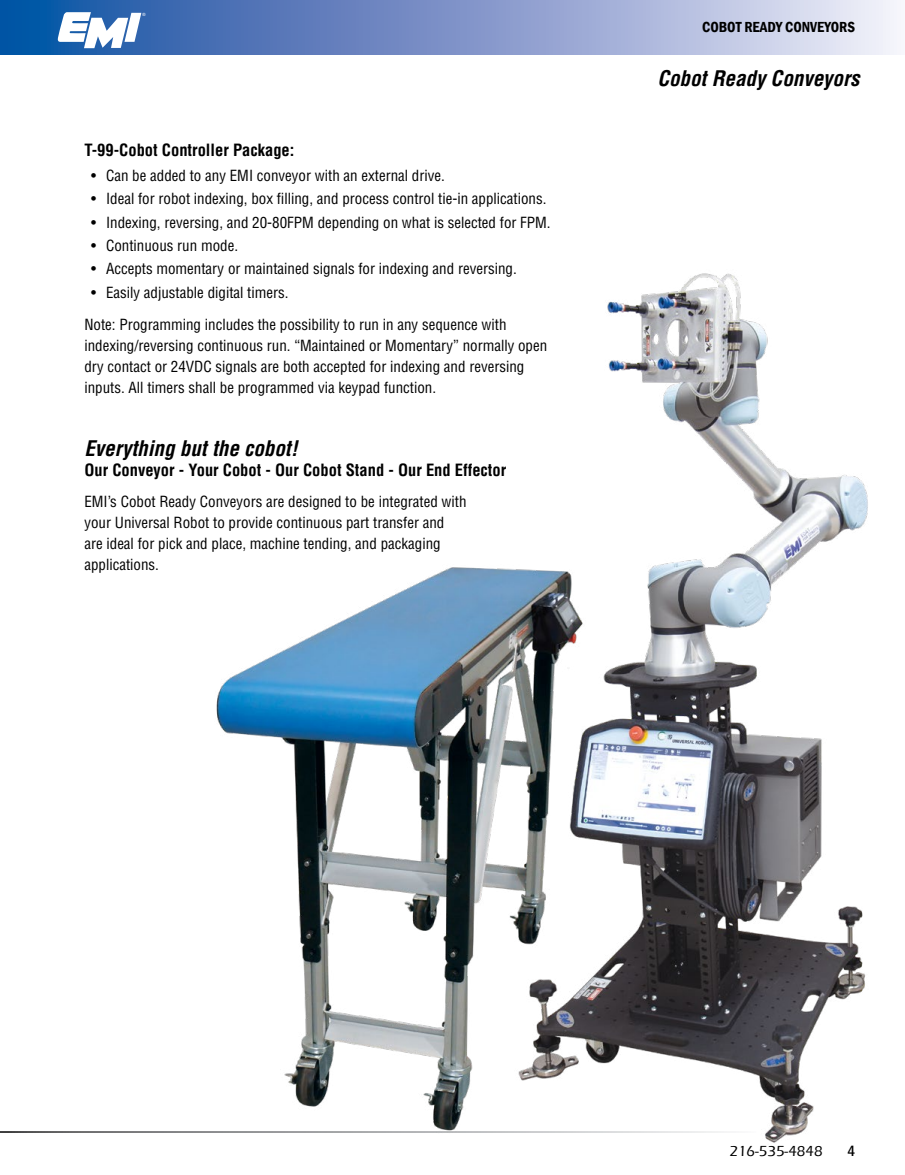
<style>
.page{position:relative;width:905px;height:1175px;background:#fff}
.page>*{position:absolute;margin:0;border:0;box-sizing:border-box;transform-origin:0 0}
.t1{font:italic 700 condensed 21px "Helvetica";color:#000}
.t2{font:700 condensed 16.5px "Helvetica";color:#000}
.t3{font:condensed 15px/21px "Helvetica";color:#000}
.t4{font:600 condensed 15px "Franklin Gothic";color:#000}
.t5{font:500 15px "Eras ITC";color:#000}
.t6{font:500 condensed 15px "Franklin Gothic";color:#000}
.t7{font:4.35px "Helvetica";color:#fff}
</style>
<div class="page">
<img style="left:178px;top:273px;width:690px;height:870px">
<svg style="left:0;top:0;width:897px;height:54px;background:#839bcc"></svg>
<svg style="left:58px;top:12px;width:83px;height:36px"></svg>
<p class="t7" style="left:142px;top:12px;width:5px">®</p>
<p class="t2" style="left:84px;top:140px;width:211px">T-99-Cobot Controller Package:</p>
<p class="t3" style="left:91px;top:165px;width:355px">• Can be added to any EMI conveyor with an external drive.</p>
<p class="t3" style="left:91px;top:188px;width:457px">• Ideal for robot indexing, box filling, and process control tie-in applications.</p>
<p class="t3" style="left:91px;top:212px;width:461px">• Indexing, reversing, and 20-80FPM depending on what is selected for FPM.</p>
<p class="t3" style="left:91px;top:235px;width:148px">• Continuous run mode.</p>
<p class="t3" style="left:91px;top:258px;width:427px">• Accepts momentary or maintained signals for indexing and reversing.</p>
<p class="t3" style="left:91px;top:282px;width:199px">• Easily adjustable digital timers.</p>
<p class="t3" style="left:84px;top:314px;width:464px">Note: Programming includes the possibility to run in any sequence with indexing/reversing continuous run. “Maintained or Momentary” normally open dry contact or 24VDC signals are both accepted for indexing and reversing inputs. All timers shall be programmed via keypad function.</p>
<h1 class="t1" style="left:84px;top:435px;width:215px">Everything but the cobot!</h1>
<p class="t2" style="left:84px;top:459px;width:423px">Our Conveyor - Your Cobot - Our Cobot Stand - Our End Effector</p>
<p class="t3" style="left:84px;top:491px;width:383px">EMI’s Cobot Ready Conveyors are designed to be integrated with your Universal Robot to provide continuous part transfer and<br>are ideal for pick and place, machine tending, and packaging applications.</p>
<p class="t4" style="left:702px;top:17px;width:154px">COBOT READY CONVEYORS</p>
<h1 class="t1" style="left:657px;top:65px;width:203px">Cobot Ready Conveyors</h1>
<p class="t5" style="left:729px;top:1142px;width:95px">216-535-4848</p>
<p class="t6" style="left:847px;top:1141px;width:9px">4</p>
</div>
